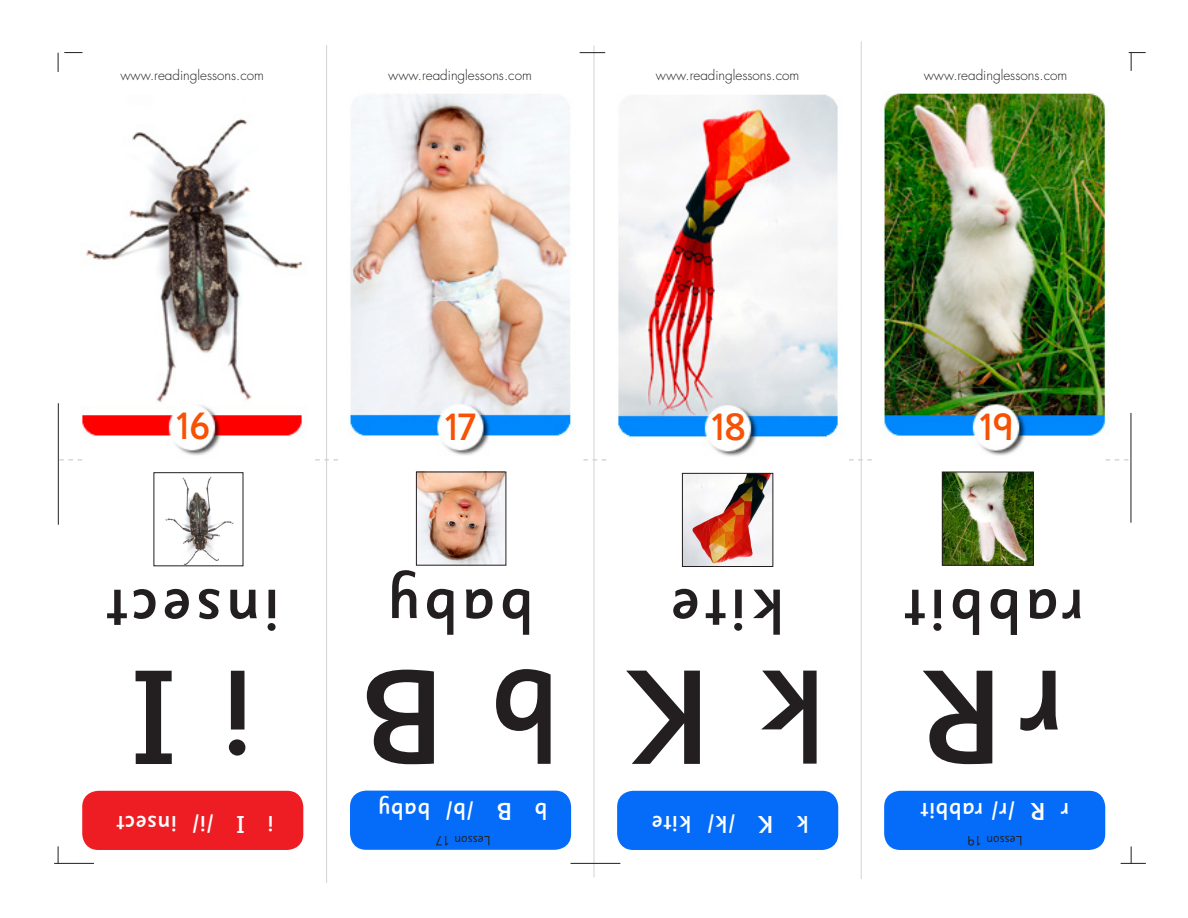
<style>
.page{position:relative;width:1188px;height:918px;background:#fff}
.page>*{position:absolute;margin:0;border:0;box-sizing:border-box;transform-origin:0 0}
.t1{font:500 133.65px "Sassoon Sans US Md";color:#231f20}
.t2{font:500 64.8px "Sassoon Sans US Md";letter-spacing:.05em;color:#231f20}
.t3{font:500 37.8px "Sassoon Sans US Md";letter-spacing:-.1em;color:#f65104}
.t4{font:500 24.3px "Sassoon Sans US Md";letter-spacing:.01em;color:#fff}
.t5{font:300 13.5px "Futura";color:#231f20}
.t6{font:13.5px "Sassoon Sans US Rg";color:#231f20}
</style>
<div class="page">
<img style="left:882px;top:93px;width:228px;height:363px">
<img style="left:595px;top:91px;width:266px;height:381px">
<img style="left:348px;top:94px;width:224px;height:362px">
<img style="left:59px;top:118px;width:267px;height:343px">
<div style="left:82px;top:791px;width:221px;height:59px;background:#ee1d23;border-radius:16px"></div>
<svg style="left:59px;top:459px;width:23px;height:1px"></svg>
<hr style="left:593px;top:45px;width:2px;height:832px;background:#d1d2d4">
<hr style="left:861px;top:41px;width:1px;height:838px;background:#d1d2d4">
<svg style="left:1106px;top:459px;width:22px;height:1px"></svg>
<svg style="left:315px;top:459px;width:23px;height:1px"></svg>
<svg style="left:583px;top:459px;width:23px;height:1px"></svg>
<svg style="left:849px;top:459px;width:23px;height:1px"></svg>
<hr style="left:326px;top:45px;width:1px;height:838px;background:#d1d2d4">
<div style="left:884px;top:791px;width:221px;height:59px;background:#056cf9;border-radius:16px"></div>
<div style="left:617px;top:791px;width:221px;height:59px;background:#056cf9;border-radius:16px"></div>
<div style="left:350px;top:791px;width:221px;height:59px;background:#056cf9;border-radius:16px"></div>
<img style="left:165px;top:477px;width:69px;height:87px">
<img style="left:684px;top:475px;width:87px;height:90px">
<div style="left:682px;top:473px;width:91px;height:94px;border:1px solid #231f20"></div>
<img style="left:944px;top:474px;width:88px;height:89px">
<div style="left:942px;top:472px;width:92px;height:93px;border:1px solid #231f20"></div>
<img style="left:418px;top:474px;width:86px;height:90px">
<hr style="left:58px;top:403px;width:1px;height:122px;background:#231f20">
<hr style="left:1131px;top:413px;width:1px;height:110px;background:#231f20">
<hr style="left:571px;top:863px;width:49px;height:1px;background:#231f20">
<svg style="left:58px;top:52px;width:24px;height:20px"></svg>
<hr style="left:54px;top:863px;width:40px;height:1px;background:#231f20">
<svg style="left:58px;top:846px;width:1px;height:18px"></svg>
<svg style="left:1121px;top:846px;width:25px;height:18px"></svg>
<svg style="left:1129px;top:52px;width:17px;height:19px"></svg>
<svg style="left:580px;top:52px;width:25px;height:1px"></svg>
<p class="t5" style="left:120px;top:67px;width:145px">www.readinglessons.com</p>
<p class="t5" style="left:388px;top:67px;width:145px">www.readinglessons.com</p>
<p class="t5" style="left:656px;top:67px;width:145px">www.readinglessons.com</p>
<p class="t5" style="left:924px;top:67px;width:145px">www.readinglessons.com</p>
<h3 class="t3" style="left:172px;top:405px;width:39px">16</h3>
<h3 class="t3" style="left:441px;top:406px;width:38px">17</h3>
<h3 class="t3" style="left:708px;top:406px;width:39px">18</h3>
<h3 class="t3" style="left:976px;top:406px;width:39px">19</h3>
<h2 class="t2" style="left:280px;top:647px;width:176px;rotate:-180deg">insect</h2>
<h2 class="t2" style="left:534px;top:647px;width:148px;rotate:-180deg">baby</h2>
<h2 class="t2" style="left:785px;top:647px;width:116px;rotate:-180deg">kite</h2>
<h2 class="t2" style="left:1085px;top:647px;width:183px;rotate:-180deg">rabbit</h2>
<h1 class="t1" style="left:255px;top:790px;width:126px;rotate:-180deg">i I</h1>
<h1 class="t1" style="left:560px;top:789px;width:201px;rotate:-180deg">b B</h1>
<h1 class="t1" style="left:828px;top:789px;width:201px;rotate:-180deg">k K</h1>
<h1 class="t1" style="left:1067px;top:790px;width:146px;rotate:-180deg">r R</h1>
<h3 class="t4" style="left:274px;top:837px;width:159px;rotate:-180deg">i I /i/ insect</h3>
<h3 class="t4" style="left:548px;top:825px;width:171px;rotate:-180deg">b B /b/ baby</h3>
<h3 class="t4" style="left:809px;top:837px;width:159px;rotate:-180deg">k K /k/ kite</h3>
<h3 class="t4" style="left:1069px;top:825px;width:150px;rotate:-180deg">r R /r/ rabbit</h3>
<p class="t6" style="left:490px;top:848px;width:57px;rotate:-180deg">Lesson 17</p>
<p class="t6" style="left:1022px;top:848px;width:57px;rotate:-180deg">Lesson 19</p>
</div>
